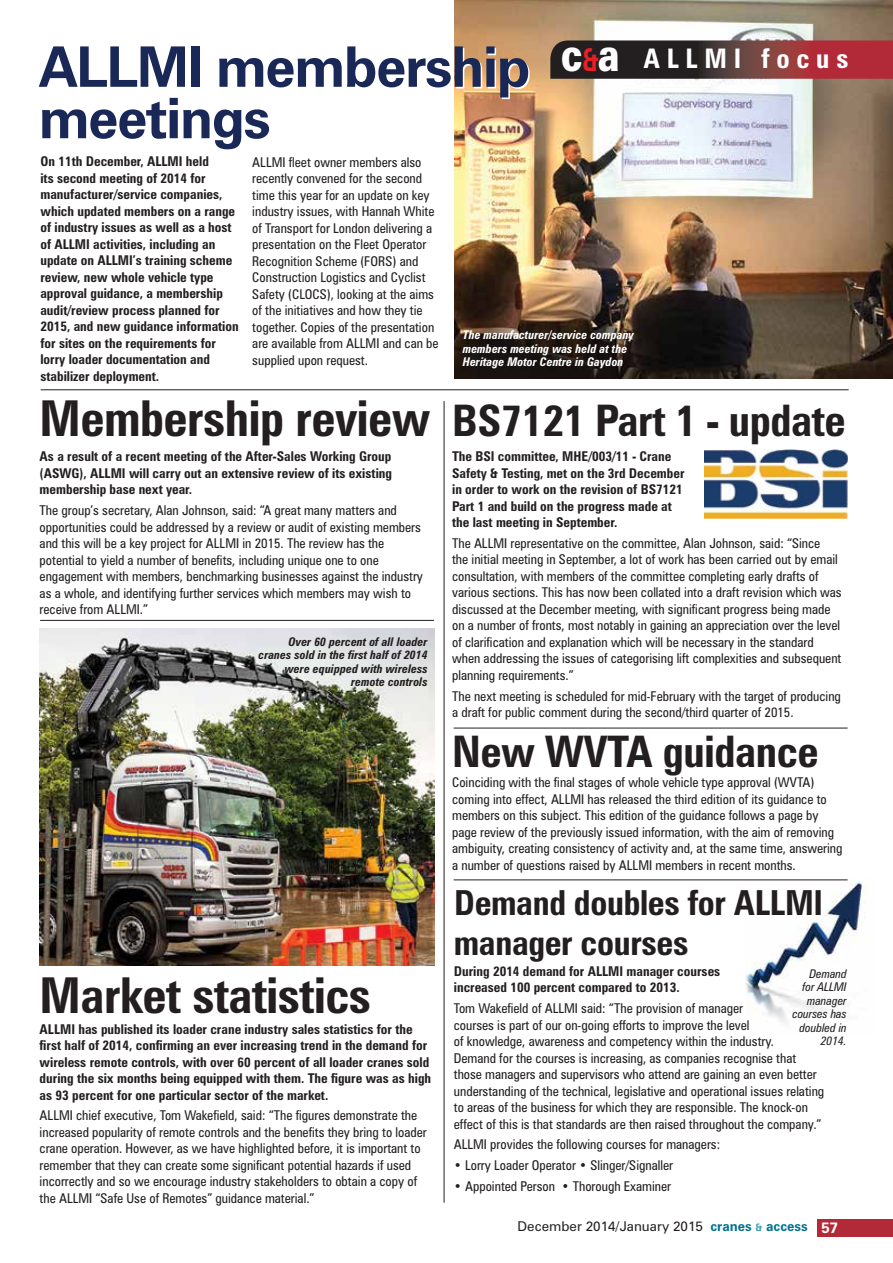
<style>
.page{position:relative;width:893px;height:1263px;background:#fff}
.page>*{position:absolute;margin:0;border:0;box-sizing:border-box;transform-origin:0 0}
.t1{font:700 56.1px/51.4px "Zurich BT";letter-spacing:-.03em;color:#1a2857}
.t2{font:700 condensed 49.5px "Zurich BT";letter-spacing:-.01em;color:#231f20}
.t3{font:700 condensed 43.5px "Zurich BT";letter-spacing:-.01em;color:#231f20}
.t4{font:700 condensed 34.5px/40.5px "Zurich BT";letter-spacing:-.01em;color:#231f20}
.t5{font:700 condensed 27px "Zurich BT";letter-spacing:.25em;color:#fff}
.t6{font:condensed 13.5px/16.5px "Zurich BT";color:#231f20}
.t7{font:700 condensed 13.5px/16.5px "Zurich BT";color:#231f20}
.t8{font:13.5px "Zurich BT";color:#231f20}
.t9{font:italic 700 condensed 12px/13.5px "Zurich BT";color:#231f20;text-align:right}
.t10{font:italic 700 condensed 12px/13.5px "Zurich BT";color:#fff}
.t11{font:italic condensed 12px/13.5px "Zurich BT";color:#231f20;text-align:right}
.s1{font-weight:900;font-stretch:normal;font-size:45.9px}
.s2{font-stretch:normal;font-size:31.65px;color:#ed1d24}
.s3{font-weight:700;color:#00728f}
.s4{font-weight:700;font-size:10.5px;color:#3c9db6}
.s5{font-weight:700;font-size:15px;color:#fff}
</style>
<div class="page">
<img style="left:746px;top:880px;width:120px;height:144px">
<img style="left:454px;top:0;width:439px;height:379px">
<div style="left:817px;top:1219px;width:76px;height:17px;background:#b22a37"></div>
<svg style="left:550px;top:40px;width:343px;height:39px;background:#622f32"></svg>
<hr style="left:41px;top:389px;width:808px;height:1px;background:#231f20">
<hr style="left:444px;top:401px;width:1px;height:802px;background:#231f20">
<hr style="left:40px;top:620px;width:394px;height:1px;background:#231f20">
<img style="left:40px;top:628px;width:395px;height:338px">
<img style="left:704px;top:449px;width:144px;height:70px">
<hr style="left:454px;top:728px;width:394px;height:1px;background:#231f20">
<hr style="left:454px;top:879px;width:394px;height:1px;background:#231f20">
<h1 class="t1" style="left:39px;top:41px;width:494px">ALLMI membership meetings</h1>
<h3 class="t5" style="left:561px;top:42px;width:289px"><span class="s1">c</span><span class="s2">&amp;</span><span class="s1">a</span> ALLMI focus</h3>
<p class="t7" style="left:40px;top:153px;width:200px">On 11th December, ALLMI held<br>its second meeting of 2014 for manufacturer/service companies, which updated members on a range of industry issues as well as a host of ALLMI activities, including an update on ALLMI’s training scheme review, new whole vehicle type approval guidance, a membership audit/review process planned for<br>2015, and new guidance information for sites on the requirements for lorry loader documentation and stabilizer deployment.</p>
<p class="t6" style="left:252px;top:154px;width:188px">ALLMI fleet owner members also recently convened for the second time this year for an update on key industry issues, with Hannah White of Transport for London delivering a presentation on the Fleet Operator Recognition Scheme (FORS) and Construction Logistics and Cyclist Safety (CLOCS), looking at the aims of the initiatives and how they tie together. Copies of the presentation are available from ALLMI and can be supplied upon request.</p>
<h2 class="t2" style="left:40px;top:389px;width:392px">Membership review</h2>
<p class="t7" style="left:40px;top:448px;width:354px;text-align:justify">As a result of a recent meeting of the After-Sales Working Group (ASWG), ALLMI will carry out an extensive review of its existing membership base next year.</p>
<p class="t6" style="left:40px;top:502px;width:385px">The group’s secretary, Alan Johnson, said: “A great many matters and opportunities could be addressed by a review or audit of existing members and this will be a key project for ALLMI in 2015. The review has the potential to yield a number of benefits, including unique one to one engagement with members, benchmarking businesses against the industry as a whole, and identifying further services which members may wish to receive from ALLMI.”</p>
<p class="t9" style="left:259px;top:635px;width:171px">Over 60 percent of all loader cranes sold in the first half of 2014 were equipped with wireless remote controls</p>
<h2 class="t2" style="left:40px;top:965px;width:333px">Market statistics</h2>
<p class="t7" style="left:40px;top:1020px;width:393px">ALLMI has published its loader crane industry sales statistics for the first half of 2014, confirming an ever increasing trend in the demand for wireless remote controls, with over 60 percent of all loader cranes sold during the six months being equipped with them. The figure was as high as 93 percent for one particular sector of the market.</p>
<p class="t6" style="left:40px;top:1107px;width:389px">ALLMI chief executive, Tom Wakefield, said: “The figures demonstrate the increased popularity of remote controls and the benefits they bring to loader crane operation. However, as we have highlighted before, it is important to remember that they can create some significant potential hazards if used incorrectly and so we encourage industry stakeholders to obtain a copy of the ALLMI “Safe Use of Remotes” guidance material.”</p>
<p class="t10" style="left:463px;top:328px;width:173px">The manufacturer/service company members meeting was held at the<br>Heritage Motor Centre in Gaydon</p>
<h3 class="t3" style="left:452px;top:394px;width:395px">BS7121 Part 1 - update</h3>
<p class="t7" style="left:452px;top:448px;width:234px">The BSI committee, MHE/003/11 - Crane Safety &amp; Testing, met on the 3rd December in order to work on the revision of BS7121<br>Part 1 and build on the progress made at the last meeting in September.</p>
<p class="t6" style="left:452px;top:535px;width:391px">The ALLMI representative on the committee, Alan Johnson, said: “Since<br>the initial meeting in September, a lot of work has been carried out by email consultation, with members of the committee completing early drafts of various sections. This has now been collated into a draft revision which was discussed at the December meeting, with significant progress being made on a number of fronts, most notably in gaining an appreciation over the level of clarification and explanation which will be necessary in the standard when addressing the issues of categorising lift complexities and subsequent planning requirements.”</p>
<p class="t6" style="left:452px;top:687px;width:390px">The next meeting is scheduled for mid-February with the target of producing a draft for public comment during the second/third quarter of 2015.</p>
<h3 class="t3" style="left:452px;top:725px;width:368px">New WVTA guidance</h3>
<p class="t6" style="left:452px;top:774px;width:392px">Coinciding with the final stages of whole vehicle type approval (WVTA) coming into effect, ALLMI has released the third edition of its guidance to members on this subject. This edition of the guidance follows a page by page review of the previously issued information, with the aim of removing ambiguity, creating consistency of activity and, at the same time, answering a number of questions raised by ALLMI members in recent months.</p>
<h3 class="t4" style="left:454px;top:882px;width:371px">Demand doubles for ALLMI manager courses</h3>
<p class="t7" style="left:454px;top:963px;width:268px">During 2014 demand for ALLMI manager courses increased 100 percent compared to 2013.</p>
<p class="t6" style="left:454px;top:1000px;width:372px">Tom Wakefield of ALLMI said: “The provision of manager<br>courses is part of our on-going efforts to improve the level<br>of knowledge, awareness and competency within the industry.<br>Demand for the courses is increasing, as companies recognise that those managers and supervisors who attend are gaining an even better understanding of the technical, legislative and operational issues relating to areas of the business for which they are responsible. The knock-on effect of this is that standards are then raised throughout the company.”</p>
<p class="t6" style="left:454px;top:1136px;width:268px">ALLMI provides the following courses for managers:</p>
<p class="t6" style="left:454px;top:1157px;width:221px">• Lorry Loader Operator • Slinger/Signaller</p>
<p class="t6" style="left:454px;top:1178px;width:219px">• Appointed Person • Thorough Examiner</p>
<p class="t11" style="left:792px;top:967px;width:56px">Demand<br>for ALLMI manager courses has doubled in<br>2014.</p>
<p class="t8" style="left:518px;top:1218px;width:322px">December 2014/January 2015 <span class="s3">cranes</span> <span class="s4">&amp;</span> <span class="s3">access</span> <span class="s5">57</span></p>
</div>
